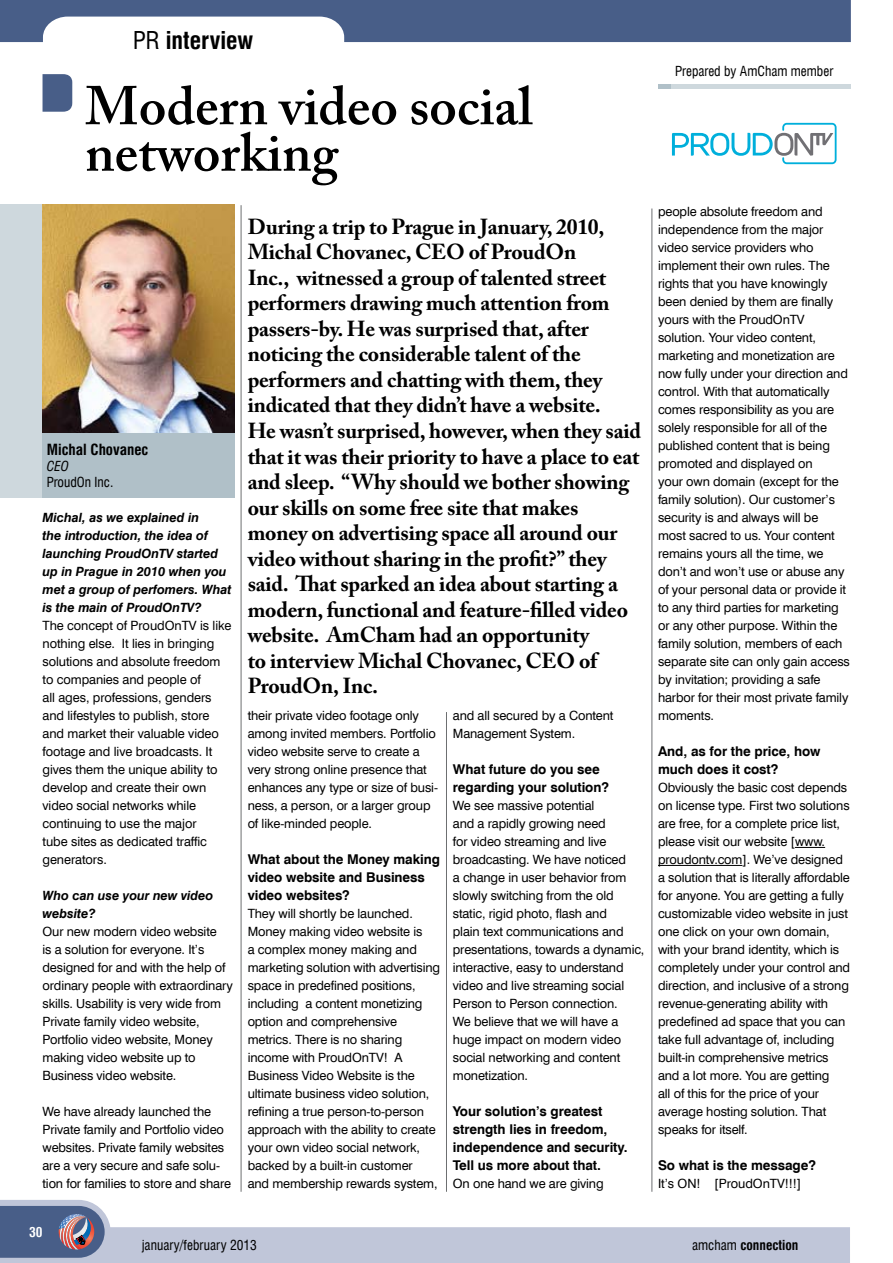
<style>
.page{position:relative;width:893px;height:1263px;background:#fff}
.page>*{position:absolute;margin:0;border:0;box-sizing:border-box;transform-origin:0 0}
.t1{font:600 54px/46.5px "Adobe Caslon Pro";color:#000}
.t2{font:700 condensed 24px "Swiss 721 AT";color:#000}
.t3{font:700 21.6px/25.5px "Adobe Caslon Pro";letter-spacing:-.01em;color:#000}
.t4{font:700 condensed 15px "Swiss 721 AT";color:#000}
.t5{font:700 13.5px/18px "Swiss 721 AT";letter-spacing:-.005em;color:#000}
.t6{font:condensed 13.5px "Swiss 721 AT";color:#000}
.t7{font:700 condensed 13.5px "Swiss 721 AT";color:#000}
.t8{font:italic condensed 13.5px "Swiss 721 AT";color:#000}
.t9{font:700 condensed 13.5px "Swiss 721 AT";color:#fff}
.t10{font:12.75px/18px "Swiss 721 AT";letter-spacing:-.01em;color:#000}
.t11{font:italic 700 12.75px/18px "Swiss 721 AT";letter-spacing:-.005em;color:#000}
.s1{font-weight:400}
</style>
<div class="page">
<svg style="left:0;top:1200px;width:850px;height:63px;fill:#c0c6d9"></svg>
<svg style="left:0;top:1206px;width:105px;height:52px;background:#606a8d"></svg>
<svg style="left:0;top:0;width:851px;height:42px"></svg>
<hr style="left:658px;top:84px;width:192px;height:4px;background:#ced8dd">
<hr style="left:658px;top:84px;width:13px;height:4px;background:#b0c0c8">
<svg style="left:43px;top:74px;width:30px;height:38px"></svg>
<svg style="left:672px;top:123px;width:165px;height:41px"></svg>
<hr style="left:241px;top:205px;width:1px;height:987px;background:#6d6f71">
<hr style="left:446px;top:712px;width:1px;height:480px;background:#6d6f71">
<hr style="left:652px;top:208px;width:1px;height:984px;background:#6d6f71">
<hr style="left:795px;top:847px;width:30px;height:1px;background:#000">
<hr style="left:658px;top:865px;width:84px;height:1px;background:#000">
<div style="left:0;top:205px;width:235px;height:293px;background:#ced8dd"></div>
<div style="left:43px;top:205px;width:192px;height:293px;background:#b0c0c8"></div>
<img style="left:43px;top:205px;width:192px;height:228px">
<h2 class="t2" style="left:133px;top:26px;width:122px"><span class="s1">PR</span> interview</h2>
<h1 class="t1" style="left:85px;top:82px;width:449px">Modern video social networking</h1>
<p class="t4" style="left:47px;top:441px;width:103px">Michal Chovanec</p>
<p class="t8" style="left:47px;top:458px;width:24px">CEO</p>
<p class="t6" style="left:47px;top:474px;width:68px">ProudOn Inc.</p>
<p class="t11" style="left:43px;top:508px;width:190px">Michal, as we explained in<br>the introduction, the idea of launching ProudOnTV started up in Prague in 2010 when you met a group of perfomers. What is the main of ProudOnTV?</p>
<p class="t10" style="left:43px;top:616px;width:191px">The concept of ProudOnTV is like nothing else. It lies in bringing solutions and absolute freedom to companies and people of<br>all ages, professions, genders and lifestyles to publish, store and market their valuable video footage and live broadcasts. It gives them the unique ability to develop and create their own video social networks while continuing to use the major<br>tube sites as dedicated traffic generators.</p>
<p class="t11" style="left:43px;top:886px;width:172px">Who can use your new video website?</p>
<p class="t10" style="left:43px;top:922px;width:192px">Our new modern video website<br>is a solution for everyone. It’s designed for and with the help of ordinary people with extraordinary skills. Usability is very wide from<br>Private family video website,<br>Portfolio video website, Money making video website up to<br>Business video website.</p>
<p class="t10" style="left:43px;top:1103px;width:190px">We have already launched the Private family and Portfolio video websites. Private family websites are a very secure and safe solu&shy;tion for families to store and share</p>
<p class="t9" style="left:29px;top:1224px;width:15px">30</p>
<p class="t3" style="left:248px;top:214px;width:395px">During a trip to Prague in January, 2010, Michal Chovanec, CEO of ProudOn<br>Inc., witnessed a group of talented street performers drawing much attention from passers-by. He was surprised that, after noticing the considerable talent of the performers and chatting with them, they indicated that they didn’t have a website.<br>He wasn’t surprised, however, when they said that it was their priority to have a place to eat and sleep. “Why should we bother showing our skills on some free site that makes money on advertising space all around our video without sharing in the profit?” they said. That sparked an idea about starting a modern, functional and feature-filled video website. AmCham had an opportunity<br>to interview Michal Chovanec, CEO of ProudOn, Inc.</p>
<p class="t10" style="left:248px;top:706px;width:192px">their private video footage only among invited members. Portfolio video website serve to create a very strong online presence that enhances any type or size of busi&shy;ness, a person, or a larger group of like-minded people.</p>
<p class="t5" style="left:248px;top:850px;width:194px">What about the Money making video website and Business video websites?</p>
<p class="t10" style="left:248px;top:904px;width:194px">They will shortly be launched.<br>Money making video website is<br>a complex money making and marketing solution with advertising space in predefined positions, including a content monetizing option and comprehensive metrics. There is no sharing income with ProudOnTV! A<br>Business Video Website is the ultimate business video solution, refining a true person-to-person approach with the ability to create your own video social network, backed by a built-in customer<br>and membership rewards system,</p>
<p class="t10" style="left:453px;top:706px;width:162px">and all secured by a Content<br>Management System.</p>
<p class="t5" style="left:453px;top:760px;width:158px">What future do you see regarding your solution?</p>
<p class="t10" style="left:453px;top:796px;width:193px">We see massive potential<br>and a rapidly growing need<br>for video streaming and live broadcasting. We have noticed<br>a change in user behavior from slowly switching from the old static, rigid photo, flash and<br>plain text communications and presentations, towards a dynamic, interactive, easy to understand video and live streaming social<br>Person to Person connection.<br>We believe that we will have a huge impact on modern video social networking and content monetization.</p>
<p class="t5" style="left:453px;top:1102px;width:176px">Your solution’s greatest strength lies in freedom, independence and security.<br>Tell us more about that.</p>
<p class="t10" style="left:453px;top:1174px;width:152px">On one hand we are giving</p>
<p class="t6" style="left:675px;top:63px;width:160px">Prepared by AmCham member</p>
<p class="t10" style="left:658px;top:202px;width:193px">people absolute freedom and independence from the major video service providers who implement their own rules. The rights that you have knowingly been denied by them are finally yours with the ProudOnTV solution. Your video content, marketing and monetization are now fully under your direction and control. With that automatically comes responsibility as you are solely responsible for all of the published content that is being promoted and displayed on<br>your own domain (except for the family solution). Our customer’s security is and always will be<br>most sacred to us. Your content remains yours all the time, we don’t and won’t use or abuse any of your personal data or provide it to any third parties for marketing or any other purpose. Within the family solution, members of each separate site can only gain access by invitation; providing a safe harbor for their most private family moments.</p>
<p class="t5" style="left:658px;top:742px;width:164px">And, as for the price, how much does it cost?</p>
<p class="t10" style="left:658px;top:778px;width:194px">Obviously the basic cost depends on license type. First two solutions are free, for a complete price list, please visit our website [www. proudontv.com]. We’ve designed a solution that is literally affordable for anyone. You are getting a fully customizable video website in just one click on your own domain, with your brand identity, which is completely under your control and direction, and inclusive of a strong revenue-generating ability with predefined ad space that you can take full advantage of, including built-in comprehensive metrics and a lot more. You are getting<br>all of this for the price of your average hosting solution. That speaks for itself.</p>
<p class="t5" style="left:658px;top:1156px;width:159px">So what is the message?</p>
<p class="t10" style="left:658px;top:1174px;width:145px">It’s ON! [ProudOnTV!!!]</p>
<p class="t6" style="left:142px;top:1237px;width:117px">january/february 2013</p>
<p class="t7" style="left:692px;top:1237px;width:108px"><span class="s1">amcham</span> connection</p>
</div>
